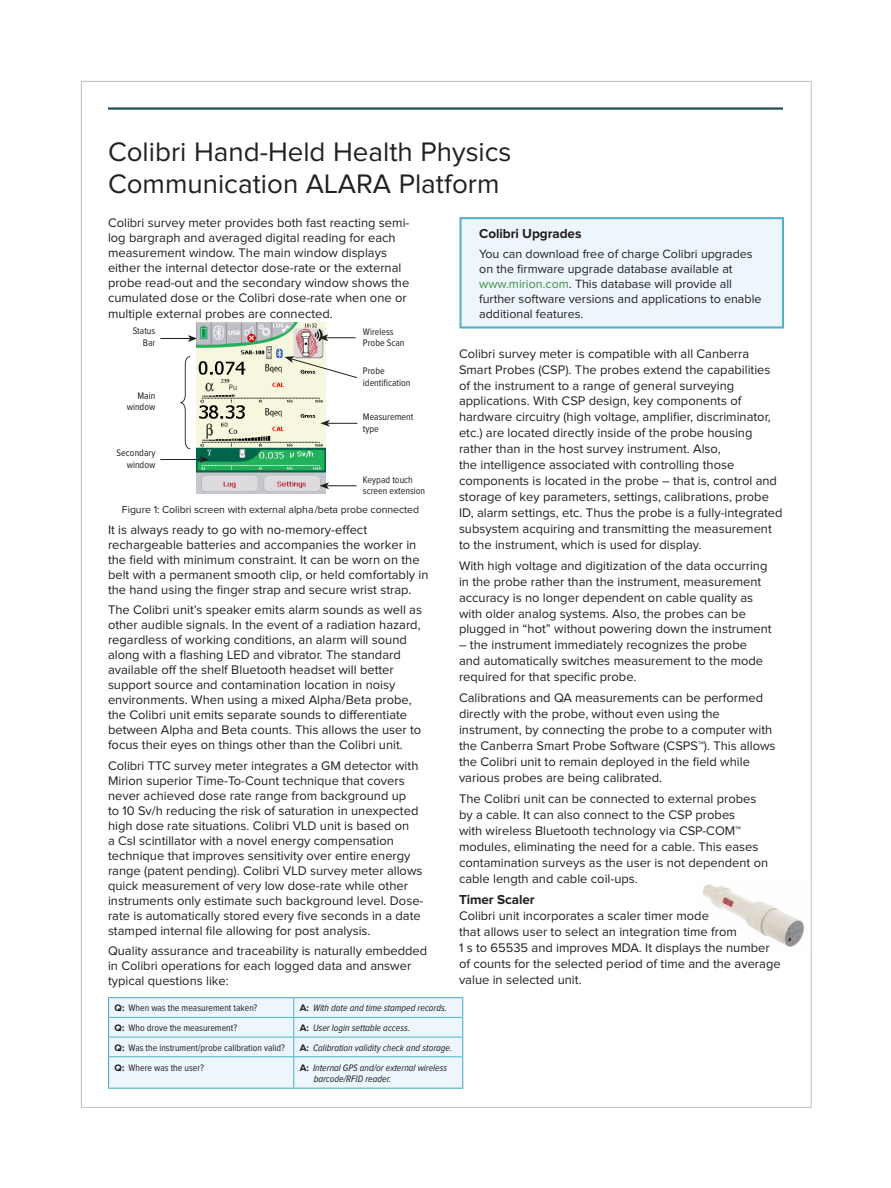
<style>
.page{position:relative;width:891px;height:1188px;background:#fff}
.page>*{position:absolute;margin:0;border:0;box-sizing:border-box;transform-origin:0 0}
.Main_Head_for_Contin{font:27.75px/31.5px "Proxima Nova";color:#231f20}
.Body_Text_Subhead{font:700 13.5px "Proxima Nova";letter-spacing:-.005em;color:#231f20}
.Body_Text{font:12.9px/15.9px "Proxima Nova";color:#231f20}
.Body_Text-2{font:12.45px/15px "Proxima Nova";color:#231f20}
.t1{font:10.5px "Proxima Nova";letter-spacing:-.005em;color:#231f20}
.t2{font:9.9px/11.6px "Proxima Nova Cond";color:#231f20}
.t3{font:italic 9.75px/11.7px "Proxima Nova Cond";color:#231f20}
.t4{font:9.75px "Proxima Nova Cond";color:#231f20}
.s1{color:#418e45}
.s2{font-family:"Proxima Nova";font-weight:700}
.s3{font-family:"Proxima Nova";font-weight:700;font-style:normal}
</style>
<div class="page">
<img style="left:703px;top:884px;width:101px;height:63px">
<hr style="left:108px;top:107px;width:675px;height:3px;background:#244b59">
<div style="left:459px;top:217px;width:325px;height:112px;background:#ecf6fc;border:2px solid #55b0c6"></div>
<hr style="left:160px;top:338px;width:30px;height:1px;background:#231f20">
<svg style="left:188px;top:335px;width:9px;height:7px"></svg>
<img style="left:180px;top:356px;width:11px;height:94px">
<img style="left:197px;top:322px;width:128px;height:172px">
<svg style="left:285px;top:356px;width:72px;height:23px"></svg>
<svg style="left:320px;top:420px;width:37px;height:7px"></svg>
<hr style="left:327px;top:485px;width:30px;height:1px;background:#231f20">
<svg style="left:320px;top:482px;width:9px;height:7px"></svg>
<hr style="left:326px;top:337px;width:30px;height:1px;background:#231f20">
<svg style="left:319px;top:334px;width:9px;height:7px"></svg>
<hr style="left:160px;top:459px;width:42px;height:1px;background:#231f20">
<svg style="left:199px;top:456px;width:10px;height:7px"></svg>
<hr style="left:108px;top:997px;width:186px;height:1px;background:#55b0c6">
<hr style="left:294px;top:997px;width:169px;height:1px;background:#55b0c6">
<hr style="left:108px;top:1088px;width:186px;height:1px;background:#55b0c6">
<hr style="left:294px;top:1088px;width:169px;height:1px;background:#55b0c6">
<svg style="left:108px;top:998px;width:355px;height:90px;background:#e5f3f9"></svg>
<hr style="left:109px;top:1056px;width:185px;height:1px;background:#55b0c6">
<hr style="left:294px;top:1056px;width:168px;height:1px;background:#55b0c6">
<hr style="left:293px;top:1057px;width:1px;height:31px;background:#55b0c6">
<p class="Main_Head_for_Contin" style="left:108px;top:138px;width:405px">Colibri Hand-Held Health Physics<br>Communication ALARA Platform</p>
<p class="Body_Text" style="left:108px;top:215px;width:303px;line-height:15.1px">Colibri survey meter provides both fast reacting semi&shy;log bargraph and averaged digital reading for each measurement window. The main window displays either the internal detector dose-rate or the external probe read-out and the secondary window shows the cumulated dose or the Colibri dose-rate when one or multiple external probes are connected.</p>
<p class="Body_Text" style="left:459px;top:346px;width:325px">Colibri survey meter is compatible with all Canberra Smart Probes (CSP). The probes extend the capabilities of the instrument to a range of general surveying applications. With CSP design, key components of hardware circuitry (high voltage, amplifier, discriminator, etc.) are located directly inside of the probe housing rather than in the host survey instrument. Also,<br>the intelligence associated with controlling those components is located in the probe – that is, control and storage of key parameters, settings, calibrations, probe ID, alarm settings, etc. Thus the probe is a fully-integrated subsystem acquiring and transmitting the measurement to the instrument, which is used for display.</p>
<p class="Body_Text" style="left:459px;top:558px;width:314px">With high voltage and digitization of the data occurring in the probe rather than the instrument, measurement accuracy is no longer dependent on cable quality as with older analog systems. Also, the probes can be plugged in “hot” without powering down the instrument</p>
<p class="Body_Text" style="left:459px;top:638px;width:306px">– the instrument immediately recognizes the probe and automatically switches measurement to the mode required for that specific probe.</p>
<p class="Body_Text" style="left:459px;top:691px;width:318px">Calibrations and QA measurements can be performed directly with the probe, without even using the instrument, by connecting the probe to a computer with the Canberra Smart Probe Software (CSPS™). This allows the Colibri unit to remain deployed in the field while various probes are being calibrated.</p>
<p class="Body_Text" style="left:459px;top:792px;width:311px">The Colibri unit can be connected to external probes by a cable. It can also connect to the CSP probes<br>with wireless Bluetooth technology via CSP-COM™ modules, eliminating the need for a cable. This eases contamination surveys as the user is not dependent on cable length and cable coil-ups.</p>
<p class="Body_Text_Subhead" style="left:459px;top:894px;width:77px">Timer Scaler</p>
<p class="Body_Text" style="left:459px;top:908px;width:323px">Colibri unit incorporates a scaler timer mode<br>that allows user to select an integration time from<br>1 s to 65535 and improves MDA. It displays the number of counts for the selected period of time and the average value in selected unit.</p>
<p class="Body_Text_Subhead" style="left:479px;top:228px;width:104px">Colibri Upgrades</p>
<p class="Body_Text-2" style="left:479px;top:246px;width:284px">You can download free of charge Colibri upgrades on the firmware upgrade database available at <span class="s1">www.mirion.com</span>. This database will provide all further software versions and applications to enable additional features.</p>
<p class="t2" style="left:133px;top:326px;width:24px;text-align:right">Status<br>Bar</p>
<p class="t2" style="left:363px;top:326px;width:43px">Wireless<br>Probe Scan</p>
<p class="t2" style="left:363px;top:366px;width:49px">Probe identification</p>
<p class="t2" style="left:363px;top:412px;width:52px">Measurement type</p>
<p class="t2" style="left:127px;top:390px;width:30px;text-align:right">Main window</p>
<p class="t2" style="left:117px;top:448px;width:40px;text-align:right">Secondary window</p>
<p class="t2" style="left:363px;top:474px;width:64px">Keypad touch screen extension</p>
<p class="t1" style="left:122px;top:505px;width:299px">Figure 1: Colibri screen with external alpha/beta probe connected</p>
<p class="Body_Text" style="left:108px;top:523px;width:322px;line-height:15px">It is always ready to go with no-memory-effect rechargeable batteries and accompanies the worker in the field with minimum constraint. It can be worn on the belt with a permanent smooth clip, or held comfortably in the hand using the finger strap and secure wrist strap.</p>
<p class="Body_Text" style="left:108px;top:603px;width:316px;line-height:15px">The Colibri unit’s speaker emits alarm sounds as well as other audible signals. In the event of a radiation hazard, regardless of working conditions, an alarm will sound along with a flashing LED and vibrator. The standard available off the shelf Bluetooth headset will better support source and contamination location in noisy environments. When using a mixed Alpha/Beta probe, the Colibri unit emits separate sounds to differentiate between Alpha and Beta counts. This allows the user to focus their eyes on things other than the Colibri unit.</p>
<p class="Body_Text" style="left:108px;top:758px;width:317px;line-height:15px">Colibri TTC survey meter integrates a GM detector with Mirion superior Time-To-Count technique that covers never achieved dose rate range from background up<br>to 10 Sv/h reducing the risk of saturation in unexpected high dose rate situations. Colibri VLD unit is based on<br>a CsI scintillator with a novel energy compensation technique that improves sensitivity over entire energy range (patent pending). Colibri VLD survey meter allows quick measurement of very low dose-rate while other instruments only estimate such background level. Dose&shy;rate is automatically stored every five seconds in a date stamped internal file allowing for post analysis.</p>
<p class="Body_Text" style="left:108px;top:944px;width:321px;line-height:15px">Quality assurance and traceability is naturally embedded in Colibri operations for each logged data and answer typical questions like:</p>
<p class="t4" style="left:115px;top:1004px;width:144px"><span class="s2">Q:</span> When was the measurement taken?</p>
<p class="t3" style="left:300px;top:1003px;width:149px"><span class="s3">A:</span> With date and time stamped records.</p>
<p class="t4" style="left:115px;top:1023px;width:124px"><span class="s2">Q:</span> Who drove the measurement?</p>
<p class="t3" style="left:300px;top:1022px;width:112px"><span class="s3">A:</span> User login settable access.</p>
<p class="t4" style="left:115px;top:1043px;width:172px"><span class="s2">Q:</span> Was the instrument/probe calibration valid?</p>
<p class="t3" style="left:300px;top:1042px;width:154px"><span class="s3">A:</span> Calibration validity check and storage.</p>
<p class="t4" style="left:115px;top:1063px;width:91px"><span class="s2">Q:</span> Where was the user?</p>
<p class="t3" style="left:314px;top:1062px;width:135px;text-indent:-14px"><span class="s3">A:</span> Internal GPS and/or external wireless barcode/RFID reader.</p>
</div>
